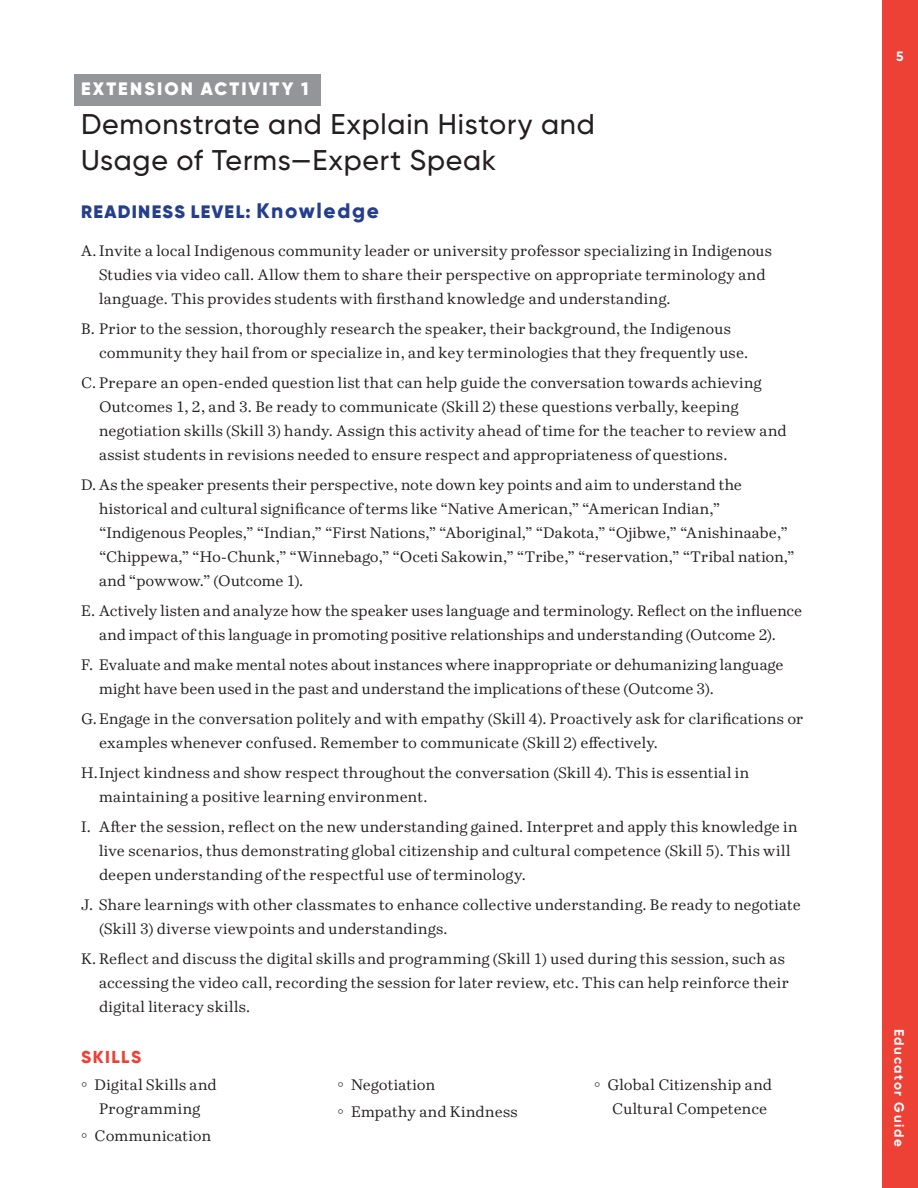
<style>
.page{position:relative;width:918px;height:1188px;background:#fff}
.page>*{position:absolute;margin:0;border:0;box-sizing:border-box;transform-origin:0 0}
.Activity_2{font:500 28.5px/36px "Gilroy";letter-spacing:.025em;color:#231f20}
.Reading_Level{font:900 18px "Gilroy";letter-spacing:.07em;color:#253f8e}
.Activity_1{font:900 18px "Gilroy";letter-spacing:.115em;color:#fff}
.Heading_2{font:800 17.25px "Gilroy";letter-spacing:.095em;color:#ee4135}
.t1{font:15px/24px "Kinney";letter-spacing:.01em;color:#231f20}
.t2{font:15px/24px "Kinney";letter-spacing:.03em;color:#231f20;text-align:center}
.t3{font:700 13.5px "Gilroy";letter-spacing:.115em;color:#fff}
.s1{font-weight:800;font-size:21px}
</style>
<div class="page">
<div style="left:882px;top:0;width:36px;height:1188px;background:#ee4135"></div>
<div style="left:74px;top:74px;width:246px;height:32px;background:#939598"></div>
<p class="Activity_1" style="left:81px;top:78px;width:229px">EXTENSION ACTIVITY 1</p>
<p class="Activity_2" style="left:81px;top:106px;width:515px">Demonstrate and Explain History and<br>Usage of Terms—Expert Speak</p>
<p class="Reading_Level" style="left:81px;top:201px;width:299px">READINESS LEVEL: <span class="s1">Knowledge</span></p>
<p class="t1" style="left:99px;top:238px;width:675px;text-indent:-18px">A.Invite a local Indigenous community leader or university professor specializing in Indigenous<br>Studies via video call. Allow them to share their perspective on appropriate terminology and language. This provides students with firsthand knowledge and understanding.</p>
<p class="t1" style="left:99px;top:316px;width:651px;text-indent:-18px">B. Prior to the session, thoroughly research the speaker, their background, the Indigenous community they hail from or specialize in, and key terminologies that they frequently use.</p>
<p class="t1" style="left:99px;top:370px;width:689px;text-indent:-18px">C. Prepare an open-ended question list that can help guide the conversation towards achieving Outcomes 1, 2, and 3. Be ready to communicate (Skill 2) these questions verbally, keeping negotiation skills (Skill 3) handy. Assign this activity ahead of time for the teacher to review and assist students in revisions needed to ensure respect and appropriateness of questions.</p>
<p class="t1" style="left:99px;top:472px;width:697px;text-indent:-18px">D. As the speaker presents their perspective, note down key points and aim to understand the historical and cultural significance of terms like “Native American,” “American Indian,” “Indigenous Peoples,” “Indian,” “First Nations,” “Aboriginal,” “Dakota,” “Ojibwe,” “Anishinaabe,” “Chippewa,” “Ho-Chunk,” “Winnebago,” “Oceti Sakowin,” “Tribe,” “reservation,” “Tribal nation,” and “powwow.” (Outcome 1).</p>
<p class="t1" style="left:81px;top:598px;width:723px;text-align:center">E. Actively listen and analyze how the speaker uses language and terminology. Reflect on the influence and impact of this language in promoting positive relationships and understanding (Outcome 2).</p>
<p class="t1" style="left:99px;top:652px;width:686px;text-indent:-18px">F. Evaluate and make mental notes about instances where inappropriate or dehumanizing language might have been used in the past and understand the implications of these (Outcome 3).</p>
<p class="t1" style="left:99px;top:706px;width:706px;text-indent:-18px">G.Engage in the conversation politely and with empathy (Skill 4). Proactively ask for clarifications or examples whenever confused. Remember to communicate (Skill 2) effectively.</p>
<p class="t1" style="left:99px;top:760px;width:652px;text-indent:-18px">H.Inject kindness and show respect throughout the conversation (Skill 4). This is essential in maintaining a positive learning environment.</p>
<p class="t1" style="left:99px;top:814px;width:700px;text-indent:-18px">I. After the session, reflect on the new understanding gained. Interpret and apply this knowledge in live scenarios, thus demonstrating global citizenship and cultural competence (Skill 5). This will deepen understanding of the respectful use of terminology.</p>
<p class="t1" style="left:99px;top:892px;width:704px;text-indent:-18px">J. Share learnings with other classmates to enhance collective understanding. Be ready to negotiate (Skill 3) diverse viewpoints and understandings.</p>
<p class="t1" style="left:99px;top:946px;width:692px;text-indent:-18px">K. Reflect and discuss the digital skills and programming (Skill 1) used during this session, such as accessing the video call, recording the session for later review, etc. This can help reinforce their digital literacy skills.</p>
<p class="Heading_2" style="left:81px;top:1046px;width:62px">SKILLS</p>
<p class="t2" style="left:81px;top:1072px;width:137px">° Digital Skills and<br>Programming</p>
<p class="t1" style="left:81px;top:1123px;width:132px">° Communication</p>
<p class="t1" style="left:612px;top:1072px;width:161px;text-indent:-18px">° Global Citizenship and<br>Cultural Competence</p>
<p class="t1" style="left:338px;top:1072px;width:99px">° Negotiation</p>
<p class="t1" style="left:338px;top:1099px;width:182px">° Empathy and Kindness</p>
<p class="t3" style="left:896px;top:48px;width:9px">5</p>
<p class="t3" style="left:908px;top:1029px;width:119px;rotate:90deg">Educator Guide</p>
</div>
